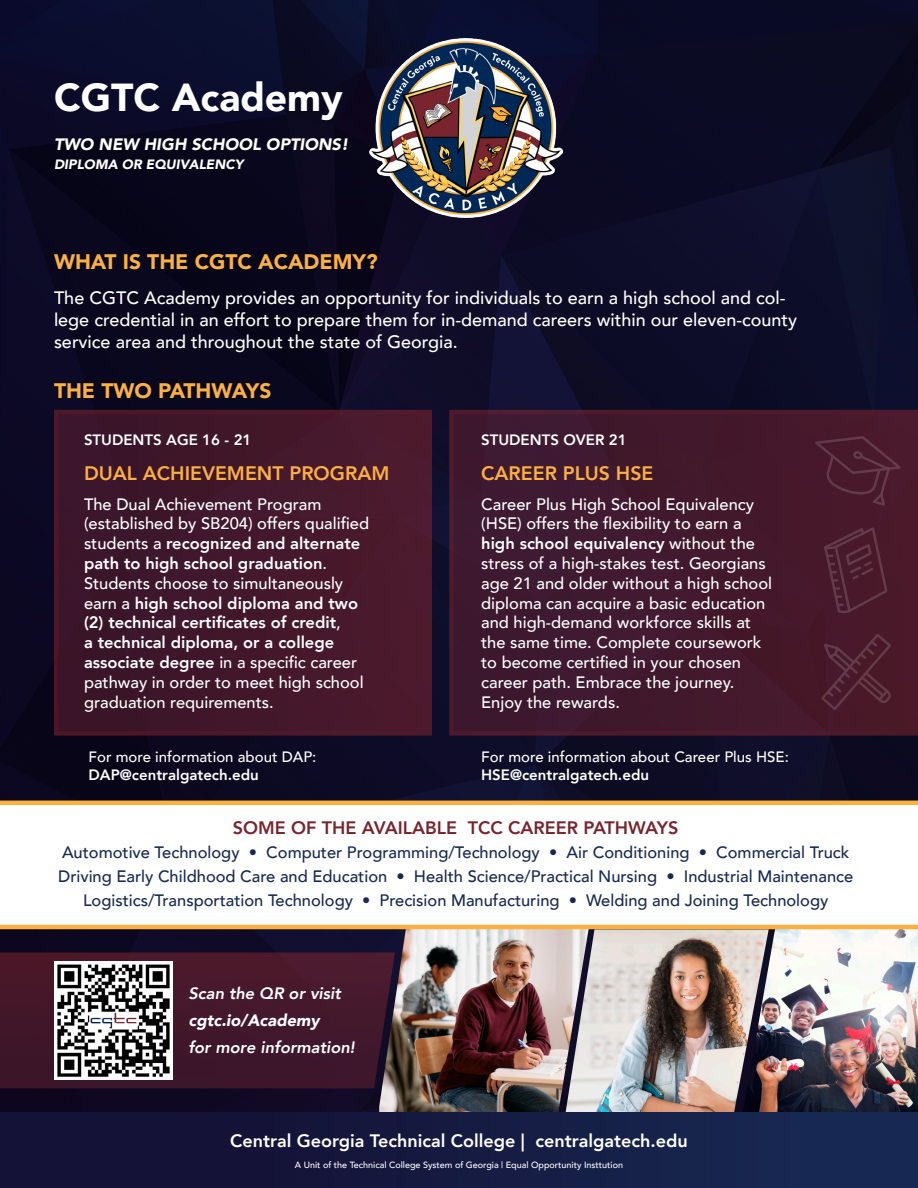
<style>
.page{position:relative;width:918px;height:1188px;background:#fff}
.page>*{position:absolute;margin:0;border:0;box-sizing:border-box;transform-origin:0 0}
.t1{font:900 39px "Avenir";color:#fff}
.t2{font:900 21px "Avenir";color:#fbb040}
.t3{font:800 19.5px "Avenir";color:#fbb040}
.t4{font:500 18px/21.6px "Avenir";color:#fff}
.t5{font:800 18px "Avenir";color:#fff}
.t6{font:800 18px "Avenir";color:#78242e}
.t7{font:500 16.5px/19.8px "Avenir";color:#fff}
.t8{font:500 16.5px/24px "Avenir";color:#172953;text-align:center}
.t9{font:italic 900 16.5px "Avenir";color:#fff}
.t10{font:italic 800 16.5px "Avenir";color:#fff}
.t11{font:800 15px "Avenir";color:#fff}
.t12{font:500 15px "Avenir";color:#fff}
.t13{font:italic 900 13.5px "Avenir";color:#fff}
.t14{font:500 9px "Avenir";color:#fff}
.s1{font-weight:800}
</style>
<div class="page">
<img style="left:0;top:0;width:918px;height:1113px">
<img style="left:379px;top:929px;width:185px;height:184px">
<div style="left:56px;top:412px;width:374px;height:321px;background:#42172b"></div>
<div style="left:54px;top:410px;width:378px;height:326px;border:4px solid #78242e"></div>
<svg style="left:449px;top:410px;width:469px;height:326px"></svg>
<img style="left:564px;top:929px;width:179px;height:184px">
<img style="left:370px;top:38px;width:192px;height:180px">
<svg style="left:0;top:952px;width:395px;height:136px"></svg>
<img style="left:55px;top:962px;width:118px;height:117px">
<img style="left:743px;top:929px;width:175px;height:184px">
<svg style="left:0;top:801px;width:918px;height:128px"></svg>
<div style="left:0;top:1113px;width:918px;height:75px;background:linear-gradient(to right,#140d30,#182a54)"></div>
<svg style="left:810px;top:435px;width:96px;height:73px"></svg>
<svg style="left:820px;top:525px;width:69px;height:90px"></svg>
<svg style="left:819px;top:631px;width:75px;height:81px"></svg>
<p class="t1" style="left:54px;top:64px;width:290px">CGTC Academy</p>
<p class="t9" style="left:54px;top:130px;width:296px">TWO NEW HIGH SCHOOL OPTIONS!</p>
<p class="t13" style="left:54px;top:153px;width:191px">DIPLOMA OR EQUIVALENCY</p>
<p class="t2" style="left:54px;top:243px;width:325px">WHAT IS THE CGTC ACADEMY?</p>
<p class="t4" style="left:54px;top:286px;width:745px">The CGTC Academy provides an opportunity for individuals to earn a high school and col&shy;lege credential in an effort to prepare them for in-demand careers within our eleven-county service area and throughout the state of Georgia.</p>
<p class="t2" style="left:54px;top:372px;width:219px">THE TWO PATHWAYS</p>
<p class="t11" style="left:84px;top:428px;width:169px">STUDENTS AGE 16 - 21</p>
<p class="t3" style="left:84px;top:458px;width:307px">DUAL ACHIEVEMENT PROGRAM</p>
<p class="t11" style="left:481px;top:428px;width:147px">STUDENTS OVER 21</p>
<p class="t3" style="left:481px;top:458px;width:174px">CAREER PLUS HSE</p>
<p class="t7" style="left:84px;top:493px;width:287px">The Dual Achievement Program (established by SB204) offers qualified students a <span class="s1">recognized and alternate path to high school graduation</span>.<br>Students choose to simultaneously earn a <span class="s1">high school diploma and two (2) technical certificates of credit</span>,<br><span class="s1">a technical diploma, or a college associate degree</span> in a specific career pathway in order to meet high school graduation requirements.</p>
<p class="t7" style="left:481px;top:493px;width:293px">Career Plus High School Equivalency (HSE) offers the flexibility to earn a <span class="s1">high school equivalency</span> without the stress of a high-stakes test. Georgians age 21 and older without a high school diploma can acquire a basic education and high-demand workforce skills at the same time. Complete coursework to become certified in your chosen career path. Embrace the journey.<br>Enjoy the rewards.</p>
<p class="t12" style="left:89px;top:744px;width:229px">For more information about DAP:</p>
<p class="t11" style="left:89px;top:763px;width:172px">DAP@centralgatech.edu</p>
<p class="t12" style="left:481px;top:744px;width:309px">For more information about Career Plus HSE:</p>
<p class="t11" style="left:481px;top:763px;width:169px">HSE@centralgatech.edu</p>
<p class="t6" style="left:233px;top:813px;width:447px">SOME OF THE AVAILABLE TCC CAREER PATHWAYS</p>
<p class="t8" style="left:58px;top:839px;width:797px">Automotive Technology • Computer Programming/Technology • Air Conditioning • Commercial Truck<br>Driving Early Childhood Care and Education • Health Science/Practical Nursing • Industrial Maintenance<br>Logistics/Transportation Technology • Precision Manufacturing • Welding and Joining Technology</p>
<p class="t10" style="left:188px;top:983px;width:154px">Scan the QR or visit</p>
<p class="t9" style="left:188px;top:1006px;width:133px">cgtc.io/Academy</p>
<p class="t10" style="left:188px;top:1037px;width:168px">for more information!</p>
<p class="t5" style="left:230px;top:1127px;width:459px">Central Georgia Technical College | centralgatech.edu</p>
<p class="t14" style="left:295px;top:1157px;width:330px">A Unit of the Technical College System of Georgia | Equal Opportunity Insttution</p>
</div>
